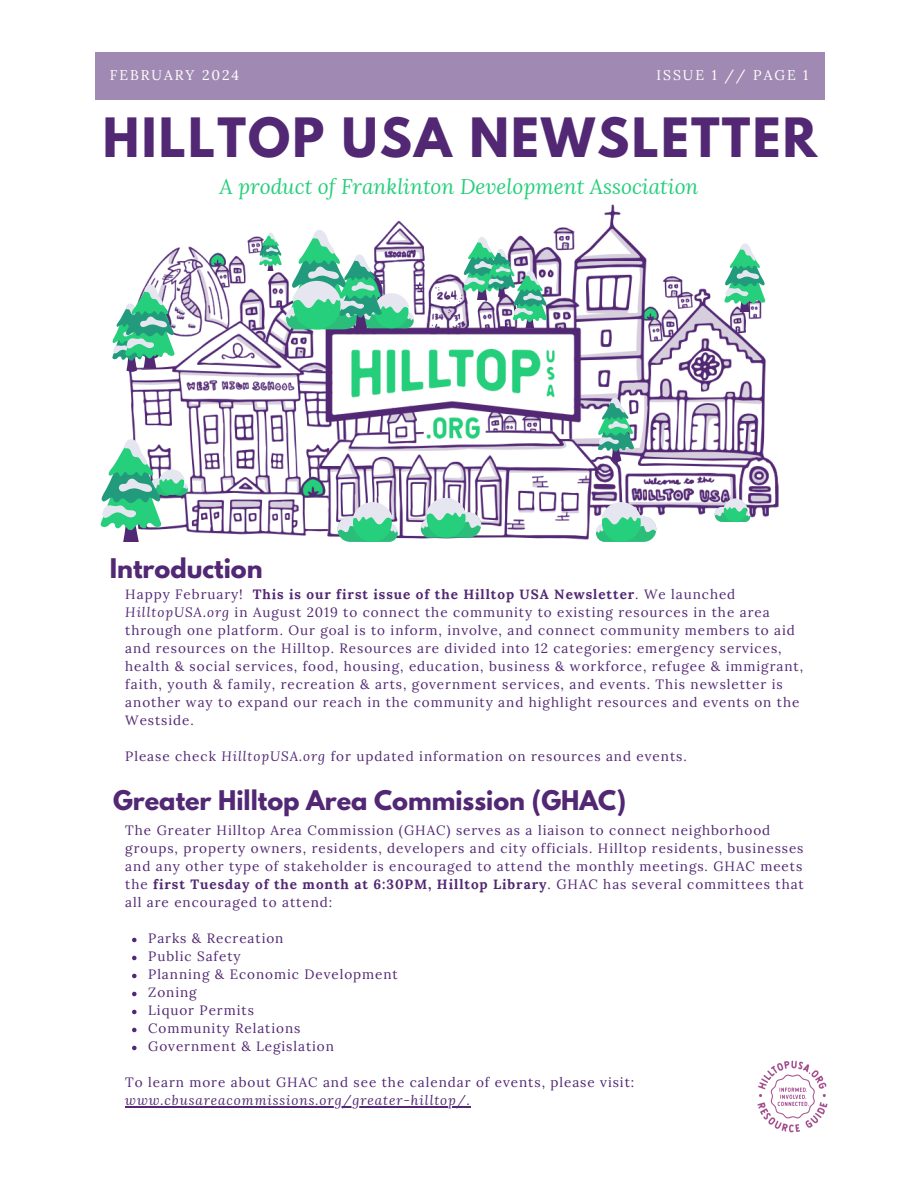
<style>
.page{position:relative;width:918px;height:1188px;background:#fff}
.page>*{position:absolute;margin:0;border:0;box-sizing:border-box;transform-origin:0 0}
.t1{font:700 48px "League Spartan";letter-spacing:.045em;color:#522773}
.t2{font:700 24px "League Spartan";color:#522773}
.t3{font:italic 21px "Lora";color:#26cf7b}
.t4{font:13.95px "Lora";letter-spacing:.14em;color:#fff}
.t5{font:13.5px/18px "Lora";letter-spacing:.07em;color:#522773}
.t6{font:italic 13.5px "Lora";letter-spacing:.07em;color:#522773}
.s1{font-weight:700}
.s2{font-style:italic}
</style>
<div class="page">
<div style="left:95px;top:53px;width:730px;height:47px;background:#a08ab3"></div>
<img style="left:123px;top:204px;width:656px;height:338px">
<svg style="left:723px;top:243px;width:43px;height:69px"></svg>
<svg style="left:337px;top:502px;width:61px;height:39px;background:#8cceb5"></svg>
<svg style="left:421px;top:498px;width:60px;height:39px;background:#8aceb4"></svg>
<svg style="left:596px;top:502px;width:60px;height:39px;background:#8bcfb6"></svg>
<svg style="left:112px;top:284px;width:64px;height:90px"></svg>
<svg style="left:714px;top:498px;width:36px;height:24px"></svg>
<svg style="left:462px;top:237px;width:86px;height:91px"></svg>
<svg style="left:597px;top:397px;width:38px;height:67px"></svg>
<svg style="left:100px;top:439px;width:88px;height:102px"></svg>
<svg style="left:259px;top:230px;width:155px;height:102px"></svg>
<img style="left:757px;top:1060px;width:71px;height:73px">
<svg style="left:132px;top:938px;width:5px;height:4px"></svg>
<svg style="left:132px;top:956px;width:5px;height:4px"></svg>
<svg style="left:132px;top:974px;width:5px;height:4px"></svg>
<svg style="left:132px;top:992px;width:5px;height:4px"></svg>
<svg style="left:132px;top:1010px;width:5px;height:4px"></svg>
<svg style="left:132px;top:1028px;width:5px;height:4px"></svg>
<svg style="left:132px;top:1046px;width:5px;height:4px"></svg>
<hr style="left:125px;top:1106px;width:346px;height:2px;background:#522773">
<h1 class="t4" style="left:110px;top:66px;width:131px">FEBRUARY 2024</h1>
<h3 class="t4" style="left:656px;top:66px;width:153px">ISSUE 1 // PAGE 1</h3>
<h4 class="t1" style="left:103px;top:114px;width:716px">HILLTOP USA NEWSLETTER</h4>
<p class="t3" style="left:219px;top:173px;width:481px">A product of Franklinton Development Association</p>
<p class="t2" style="left:110px;top:556px;width:154px">Introduction</p>
<p class="t5" style="left:125px;top:585px;width:679px">Happy February! <span class="s1">This is our first issue of the Hilltop USA Newsletter</span>. We launched <span class="s2">HilltopUSA.org</span> in August 2019 to connect the community to existing resources in the area through one platform. Our goal is to inform, involve, and connect community members to aid and resources on the Hilltop. Resources are divided into 12 categories: emergency services, health &amp; social services, food, housing, education, business &amp; workforce, refugee &amp; immigrant, faith, youth &amp; family, recreation &amp; arts, government services, and events. This newsletter is another way to expand our reach in the community and highlight resources and events on the Westside.</p>
<p class="t5" style="left:125px;top:747px;width:563px">Please check <span class="s2">HilltopUSA.org</span> for updated information on resources and events.</p>
<p class="t2" style="left:113px;top:789px;width:514px">Greater Hilltop Area Commission (GHAC)</p>
<p class="t5" style="left:125px;top:821px;width:680px">The Greater Hilltop Area Commission (GHAC) serves as a liaison to connect neighborhood groups, property owners, residents, developers and city officials. Hilltop residents, businesses and any other type of stakeholder is encouraged to attend the monthly meetings. GHAC meets the <span class="s1">first Tuesday of the month at 6:30PM, Hilltop Library</span>. GHAC has several committees that all are encouraged to attend:</p>
<p class="t5" style="left:148px;top:929px;width:137px">Parks &amp; Recreation</p>
<p class="t5" style="left:148px;top:947px;width:94px">Public Safety</p>
<p class="t5" style="left:148px;top:965px;width:251px">Planning &amp; Economic Development</p>
<p class="t5" style="left:148px;top:983px;width:50px">Zoning</p>
<p class="t5" style="left:148px;top:1001px;width:107px">Liquor Permits</p>
<p class="t5" style="left:148px;top:1019px;width:154px">Community Relations</p>
<p class="t5" style="left:148px;top:1037px;width:187px">Government &amp; Legislation</p>
<p class="t5" style="left:125px;top:1073px;width:510px">To learn more about GHAC and see the calendar of events, please visit:</p>
<p class="t6" style="left:125px;top:1091px;width:346px">www.cbusareacommissions.org/greater-hilltop/.</p>
</div>
